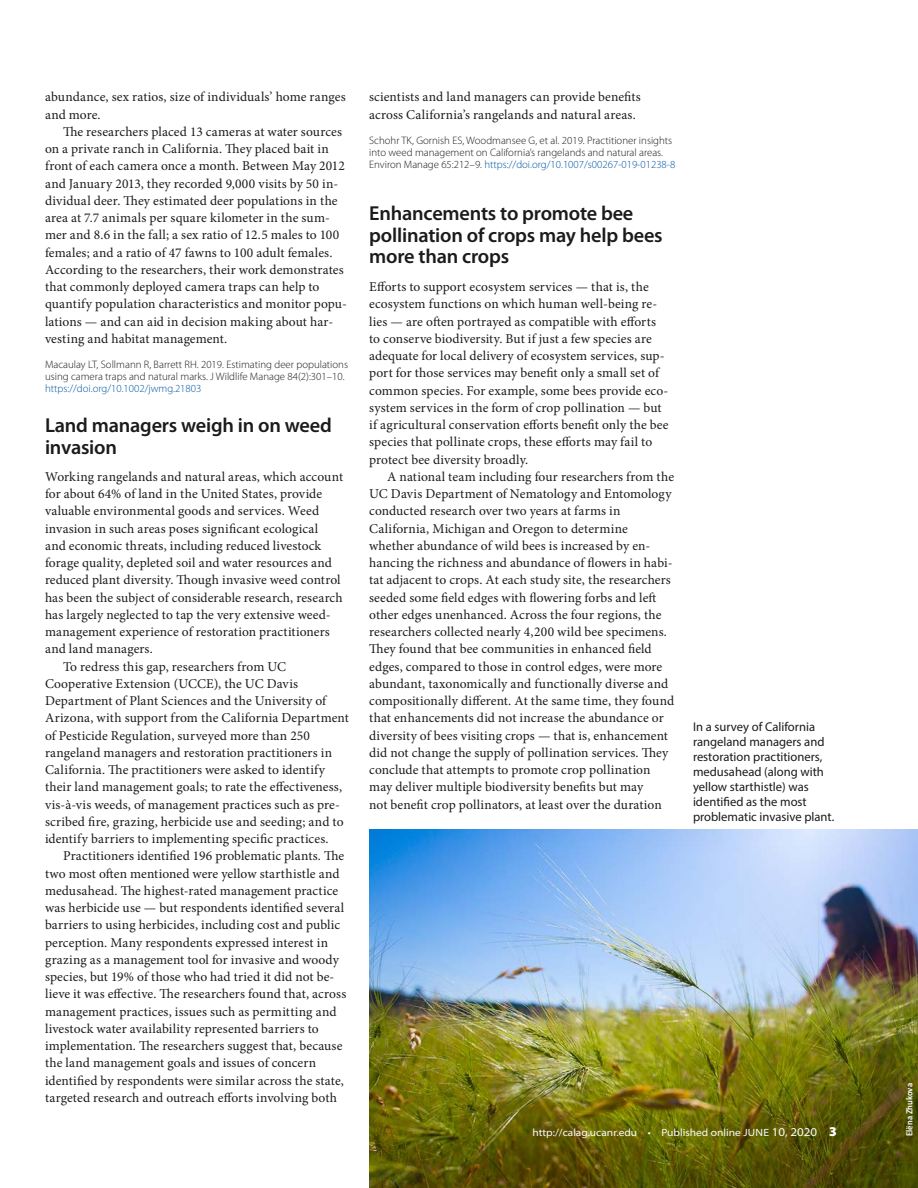
<style>
.page{position:relative;width:918px;height:1188px;background:#fff}
.page>*{position:absolute;margin:0;border:0;box-sizing:border-box;transform-origin:0 0}
.H2_news_highlights{font:600 20.25px/21.8px "Myriad Pro";letter-spacing:-.01em;color:#1c1b1b}
.P2{font:13.5px/17.2px "Minion Pro";letter-spacing:.01em;color:#1c1b1b}
.P1{font:13.5px/17.2px "Minion Pro";letter-spacing:.01em;color:#1c1b1b}
.CP_photo{font:12.75px/15px "Myriad Pro";color:#1c1b1b}
.RF_News_highlights{font:300 10.8px/12px "Myriad Pro";color:#1c1b1b}
.t1{font:semi-expanded 10.5px "Myriad Pro";color:#fff}
.t2{font:600 semi-condensed 9px "Myriad Pro";color:#fff}
.s1{color:#0055a2}
.s2{font-size:12px}
.s3{font-weight:900;font-stretch:normal;font-size:13.5px}
</style>
<div class="page">
<img style="left:369px;top:829px;width:549px;height:359px">
<div style="left:906px;top:1084px;width:10px;height:54px;background:#1c1b1b;opacity:.35"></div>
<p class="P1" style="left:45px;top:88px;width:302px">abundance, sex ratios, size of individuals’ home ranges and more.</p>
<p class="P2" style="left:45px;top:123px;width:303px;text-indent:18px">The researchers placed 13 cameras at water sources on a private ranch in California. They placed bait in front of each camera once a month. Between May 2012 and January 2013, they recorded 9,000 visits by 50 in&shy;dividual deer. They estimated deer populations in the area at 7.7 animals per square kilometer in the sum&shy;mer and 8.6 in the fall; a sex ratio of 12.5 males to 100 females; and a ratio of 47 fawns to 100 adult females.<br>According to the researchers, their work demonstrates that commonly deployed camera traps can help to quantify population characteristics and monitor popu&shy;lations — and can aid in decision making about har&shy;vesting and habitat management.</p>
<p class="RF_News_highlights" style="left:45px;top:359px;width:305px">Macaulay LT, Sollmann R, Barrett RH. 2019. Estimating deer populations using camera traps and natural marks. J Wildlife Manage 84(2):301–10. <span class="s1">https://doi.org/10.1002/jwmg.21803</span></p>
<p class="H2_news_highlights" style="left:45px;top:414px;width:288px">Land managers weigh in on weed invasion</p>
<p class="P1" style="left:45px;top:468px;width:300px">Working rangelands and natural areas, which account for about 64% of land in the United States, provide valuable environmental goods and services. Weed invasion in such areas poses significant ecological<br>and economic threats, including reduced livestock forage quality, depleted soil and water resources and reduced plant diversity. Though invasive weed control has been the subject of considerable research, research has largely neglected to tap the very extensive weed&shy;management experience of restoration practitioners and land managers.</p>
<p class="P2" style="left:45px;top:658px;width:305px;text-indent:18px">To redress this gap, researchers from UC Cooperative Extension (UCCE), the UC Davis Department of Plant Sciences and the University of Arizona, with support from the California Department of Pesticide Regulation, surveyed more than 250 rangeland managers and restoration practitioners in California. The practitioners were asked to identify their land management goals; to rate the effectiveness, vis-à-vis weeds, of management practices such as pre&shy;scribed fire, grazing, herbicide use and seeding; and to identify barriers to implementing specific practices.</p>
<p class="P2" style="left:45px;top:847px;width:303px;text-indent:18px">Practitioners identified 196 problematic plants. The two most often mentioned were yellow starthistle and medusahead. The highest-rated management practice was herbicide use — but respondents identified several barriers to using herbicides, including cost and public perception. Many respondents expressed interest in grazing as a management tool for invasive and woody species, but 19% of those who had tried it did not be&shy;lieve it was effective. The researchers found that, across management practices, issues such as permitting and livestock water availability represented barriers to implementation. The researchers suggest that, because the land management goals and issues of concern identified by respondents were similar across the state, targeted research and outreach efforts involving both</p>
<p class="P2" style="left:369px;top:88px;width:273px">scientists and land managers can provide benefits across California’s rangelands and natural areas.</p>
<p class="RF_News_highlights" style="left:369px;top:134px;width:308px">Schohr TK, Gornish ES, Woodmansee G, et al. 2019. Practitioner insights into weed management on California’s rangelands and natural areas.<br>Environ Manage 65:212–9. <span class="s1">https://doi.org/10.1007/s00267-019-01238-8</span></p>
<p class="H2_news_highlights" style="left:369px;top:202px;width:295px">Enhancements to promote bee pollination of crops may help bees more than crops</p>
<p class="P1" style="left:369px;top:278px;width:301px">Efforts to support ecosystem services — that is, the ecosystem functions on which human well-being re&shy;lies — are often portrayed as compatible with efforts to conserve biodiversity. But if just a few species are adequate for local delivery of ecosystem services, sup&shy;port for those services may benefit only a small set of common species. For example, some bees provide eco&shy;system services in the form of crop pollination — but if agricultural conservation efforts benefit only the bee species that pollinate crops, these efforts may fail to protect bee diversity broadly.</p>
<p class="P2" style="left:369px;top:468px;width:306px;text-indent:18px">A national team including four researchers from the UC Davis Department of Nematology and Entomology conducted research over two years at farms in California, Michigan and Oregon to determine whether abundance of wild bees is increased by en&shy;hancing the richness and abundance of flowers in habi&shy;tat adjacent to crops. At each study site, the researchers seeded some field edges with flowering forbs and left other edges unenhanced. Across the four regions, the researchers collected nearly 4,200 wild bee specimens.<br>They found that bee communities in enhanced field edges, compared to those in control edges, were more abundant, taxonomically and functionally diverse and compositionally different. At the same time, they found that enhancements did not increase the abundance or diversity of bees visiting crops — that is, enhancement did not change the supply of pollination services. They conclude that attempts to promote crop pollination may deliver multiple biodiversity benefits but may<br>not benefit crop pollinators, at least over the duration</p>
<p class="CP_photo" style="left:693px;top:719px;width:143px">In a survey of California rangeland managers and restoration practitioners, medusahead (along with yellow starthistle) was identified as the most problematic invasive plant.</p>
<p class="t1" style="left:532px;top:1126px;width:306px">http://calag.ucanr.edu • Published online JUNE <span class="s2">10, 2020</span> <span class="s3">3</span></p>
<p class="t2" style="left:904px;top:1136px;width:54px;rotate:-90deg">Elëna Zhukova</p>
</div>
